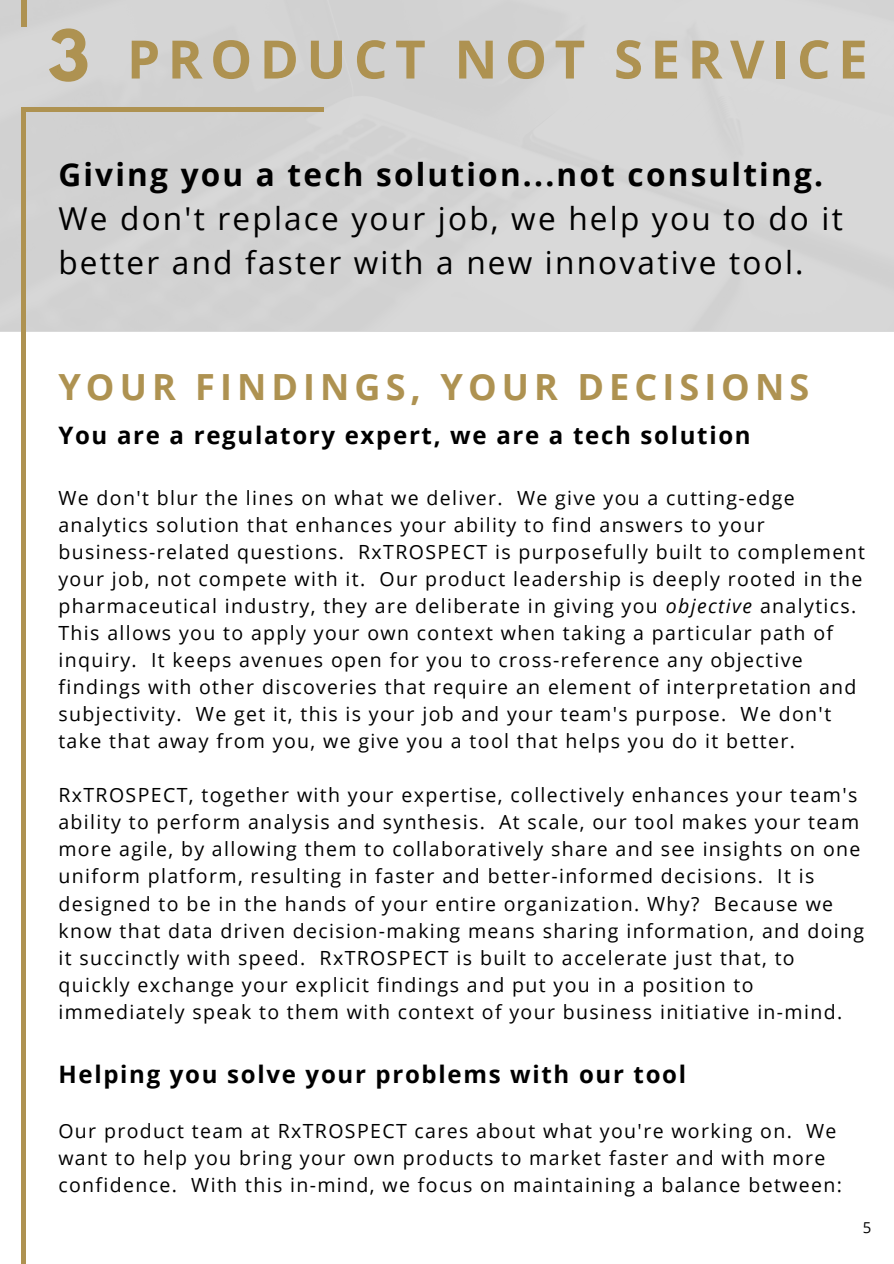
<style>
.page{position:relative;width:894px;height:1264px;background:#fff}
.page>*{position:absolute;margin:0;border:0;box-sizing:border-box;transform-origin:0 0}
.t1{font:700 62.25px "League Spartan";color:#ae9251}
.t2{font:700 52.95px "Open Sans";letter-spacing:.14em;color:#ae9251}
.t3{font:700 36px "Open Sans";letter-spacing:.14em;color:#ae9251}
.t4{font:31.5px/44px "Open Sans";letter-spacing:.07em;color:#000}
.t5{font:700 31.5px "Open Sans";letter-spacing:.07em;color:#000}
.t6{font:700 24px "Open Sans";letter-spacing:.07em;color:#000}
.t7{font:19.5px/27px "Open Sans";letter-spacing:.07em;color:#000}
.t8{font:15px "Open Sans";color:#000}
.s1{font-style:italic}
</style>
<div class="page">
<div style="left:0;top:0;width:893px;height:330px;background:#d5d5d5"></div>
<div style="left:21px;top:107px;width:302px;height:5px;background:#ae9251"></div>
<div style="left:21px;top:0;width:6px;height:27px;background:#ae9251"></div>
<div style="left:21px;top:107px;width:5px;height:1156px;background:#ae9251"></div>
<p class="t1" style="left:48px;top:25px;width:43px">3</p>
<p class="t2" style="left:127px;top:22px;width:742px">PRODUCT NOT SERVICE</p>
<p class="t5" style="left:58px;top:153px;width:766px">Giving you a tech solution...not consulting.</p>
<p class="t4" style="left:58px;top:196px;width:785px">We don't replace your job, we help you to do it better and faster with a new innovative tool.</p>
<p class="t3" style="left:58px;top:361px;width:752px">YOUR FINDINGS, YOUR DECISIONS</p>
<p class="t6" style="left:58px;top:418px;width:693px">You are a regulatory expert, we are a tech solution</p>
<p class="t7" style="left:58px;top:484px;width:807px">We don't blur the lines on what we deliver. We give you a cutting-edge analytics solution that enhances your ability to find answers to your business-related questions. RxTROSPECT is purposefully built to complement your job, not compete with it. Our product leadership is deeply rooted in the pharmaceutical industry, they are deliberate in giving you <span class="s1">objective</span> analytics.<br>This allows you to apply your own context when taking a particular path of inquiry. It keeps avenues open for you to cross-reference any objective findings with other discoveries that require an element of interpretation and subjectivity. We get it, this is your job and your team's purpose. We don't take that away from you, we give you a tool that helps you do it better.</p>
<p class="t7" style="left:58px;top:781px;width:807px">RxTROSPECT, together with your expertise, collectively enhances your team's ability to perform analysis and synthesis. At scale, our tool makes your team more agile, by allowing them to collaboratively share and see insights on one uniform platform, resulting in faster and better-informed decisions. It is designed to be in the hands of your entire organization. Why? Because we know that data driven decision-making means sharing information, and doing it succinctly with speed. RxTROSPECT is built to accelerate just that, to quickly exchange your explicit findings and put you in a position to immediately speak to them with context of your business initiative in-mind.</p>
<p class="t6" style="left:58px;top:1057px;width:629px">Helping you solve your problems with our tool</p>
<p class="t7" style="left:58px;top:1116px;width:784px">Our product team at RxTROSPECT cares about what you're working on. We want to help you bring your own products to market faster and with more confidence. With this in-mind, we focus on maintaining a balance between:</p>
<p class="t8" style="left:862px;top:1216px;width:10px">5</p>
</div>
